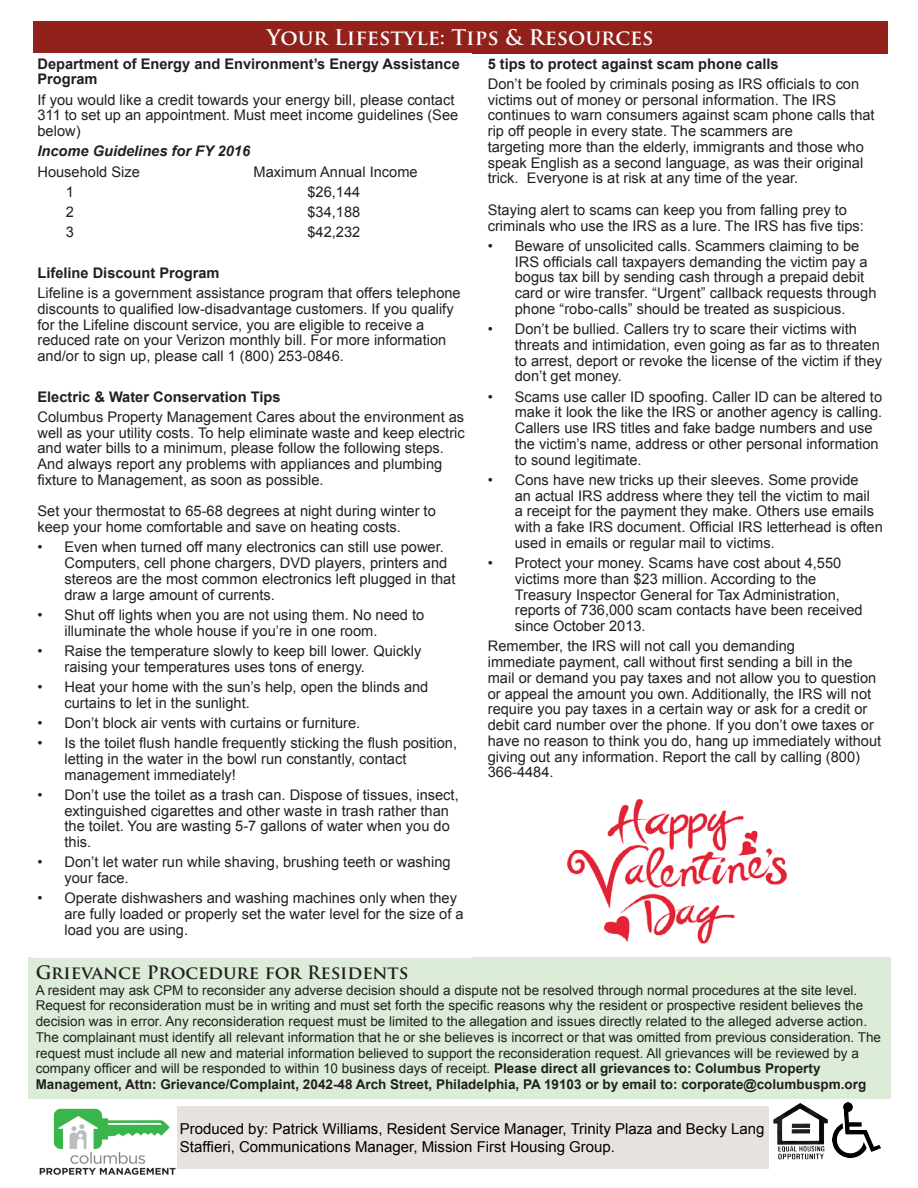
<style>
.page{position:relative;width:918px;height:1188px;background:#fff}
.page>*{position:absolute;margin:0;border:0;box-sizing:border-box;transform-origin:0 0}
.t1{font:700 21px "Trajan Pro";color:#fff}
.t2{font:700 18px "Trajan Pro";color:#231f20}
.t3{font:15px/18px "Arial";color:#000}
.t4{font:14.7px/15.8px "Arial";color:#231f20}
.t5{font:700 14.7px/15.8px "Arial";color:#231f20}
.t6{font:italic 700 14.7px "Arial";color:#231f20}
.t7{font:13.5px/15.8px "Arial";color:#231f20}
.s1{font-weight:700}
</style>
<div class="page">
<img style="left:39px;top:1108px;width:137px;height:66px">
<div style="left:177px;top:1106px;width:591px;height:62px;background:#e6e3df"></div>
<img style="left:768px;top:1103px;width:60px;height:60px">
<img style="left:832px;top:1103px;width:48px;height:55px">
<div style="left:28px;top:958px;width:862px;height:141px;background:#ddecd9"></div>
<div style="left:33px;top:21px;width:854px;height:32px;background:#92211b"></div>
<img style="left:567px;top:799px;width:220px;height:145px">
<p class="t1" style="left:267px;top:25px;width:388px">Your Lifestyle: Tips &amp; Resources</p>
<p class="t5" style="left:38px;top:56px;width:424px">Department of Energy and Environment’s Energy Assistance<br>Program</p>
<p class="t4" style="left:38px;top:92px;width:422px">If you would like a credit towards your energy bill, please contact<br>311 to set up an appointment. Must meet income guidelines (See below)</p>
<p class="t6" style="left:38px;top:141px;width:214px">Income Guidelines for FY 2016</p>
<p class="t4" style="left:38px;top:164px;width:104px">Household Size</p>
<p class="t4" style="left:253px;top:164px;width:166px">Maximum Annual Income</p>
<p class="t4" style="left:66px;top:184px;width:10px">1</p>
<p class="t4" style="left:308px;top:184px;width:54px">$26,144</p>
<p class="t4" style="left:66px;top:204px;width:10px">2</p>
<p class="t4" style="left:308px;top:204px;width:54px">$34,188</p>
<p class="t4" style="left:66px;top:224px;width:10px">3</p>
<p class="t4" style="left:308px;top:224px;width:54px">$42,232</p>
<p class="t5" style="left:38px;top:265px;width:184px">Lifeline Discount Program</p>
<p class="t4" style="left:38px;top:285px;width:425px">Lifeline is a government assistance program that offers telephone discounts to qualified low-disadvantage customers. If you qualify for the Lifeline discount service, you are eligible to receive a reduced rate on your Verizon monthly bill. For more information and/or to sign up, please call 1 (800) 253-0846.</p>
<p class="t5" style="left:38px;top:389px;width:245px">Electric &amp; Water Conservation Tips</p>
<p class="t4" style="left:38px;top:409px;width:429px">Columbus Property Management Cares about the environment as well as your utility costs. To help eliminate waste and keep electric and water bills to a minimum, please follow the following steps.<br>And always report any problems with appliances and plumbing fixture to Management, as soon as possible.</p>
<p class="t4" style="left:38px;top:503px;width:400px">Set your thermostat to 65-68 degrees at night during winter to keep your home comfortable and save on heating costs.</p>
<p class="t4" style="left:64px;top:539px;width:392px;text-indent:-27px">• Even when turned off many electronics can still use power.<br>Computers, cell phone chargers, DVD players, printers and stereos are the most common electronics left plugged in that draw a large amount of currents.</p>
<p class="t4" style="left:64px;top:607px;width:361px;text-indent:-27px">• Shut off lights when you are not using them. No need to illuminate the whole house if you’re in one room.</p>
<p class="t4" style="left:64px;top:643px;width:358px;text-indent:-27px">• Raise the temperature slowly to keep bill lower. Quickly raising your temperatures uses tons of energy.</p>
<p class="t4" style="left:64px;top:679px;width:365px;text-indent:-27px">• Heat your home with the sun’s help, open the blinds and curtains to let in the sunlight.</p>
<p class="t4" style="left:38px;top:715px;width:324px">• Don’t block air vents with curtains or furniture.</p>
<p class="t4" style="left:64px;top:735px;width:394px;text-indent:-27px">• Is the toilet flush handle frequently sticking the flush position, letting in the water in the bowl run constantly, contact management immediately!</p>
<p class="t4" style="left:64px;top:787px;width:396px;text-indent:-27px">• Don’t use the toilet as a trash can. Dispose of tissues, insect, extinguished cigarettes and other waste in trash rather than the toilet. You are wasting 5-7 gallons of water when you do this.</p>
<p class="t4" style="left:64px;top:854px;width:388px;text-indent:-27px">• Don’t let water run while shaving, brushing teeth or washing your face.</p>
<p class="t4" style="left:64px;top:890px;width:401px;text-indent:-27px">• Operate dishwashers and washing machines only when they are fully loaded or properly set the water level for the size of a load you are using.</p>
<p class="t5" style="left:488px;top:56px;width:292px">5 tips to protect against scam phone calls</p>
<p class="t4" style="left:488px;top:76px;width:388px">Don’t be fooled by criminals posing as IRS officials to con victims out of money or personal information. The IRS continues to warn consumers against scam phone calls that rip off people in every state. The scammers are<br>targeting more than the elderly, immigrants and those who speak English as a second language, as was their original trick. Everyone is at risk at any time of the year.</p>
<p class="t4" style="left:488px;top:202px;width:378px">Staying alert to scams can keep you from falling prey to criminals who use the IRS as a lure. The IRS has five tips:</p>
<p class="t4" style="left:515px;top:238px;width:363px;text-indent:-27px">• Beware of unsolicited calls. Scammers claiming to be IRS officials call taxpayers demanding the victim pay a bogus tax bill by sending cash through a prepaid debit card or wire transfer. “Urgent” callback requests through phone “robo-calls” should be treated as suspicious.</p>
<p class="t4" style="left:515px;top:321px;width:369px;text-indent:-27px">• Don’t be bullied. Callers try to scare their victims with threats and intimidation, even going as far as to threaten to arrest, deport or revoke the license of the victim if they don’t get money.</p>
<p class="t4" style="left:515px;top:389px;width:369px;text-indent:-27px">• Scams use caller ID spoofing. Caller ID can be altered to make it look the like the IRS or another agency is calling.<br>Callers use IRS titles and fake badge numbers and use the victim’s name, address or other personal information to sound legitimate.</p>
<p class="t4" style="left:515px;top:472px;width:370px;text-indent:-27px">• Cons have new tricks up their sleeves. Some provide<br>an actual IRS address where they tell the victim to mail<br>a receipt for the payment they make. Others use emails with a fake IRS document. Official IRS letterhead is often used in emails or regular mail to victims.</p>
<p class="t4" style="left:515px;top:555px;width:349px;text-indent:-27px">• Protect your money. Scams have cost about 4,550 victims more than $23 million. According to the Treasury Inspector General for Tax Administration, reports of 736,000 scam contacts have been received since October 2013.</p>
<p class="t4" style="left:488px;top:638px;width:395px">Remember, the IRS will not call you demanding<br>immediate payment, call without first sending a bill in the mail or demand you pay taxes and not allow you to question or appeal the amount you own. Additionally, the IRS will not require you pay taxes in a certain way or ask for a credit or debit card number over the phone. If you don’t owe taxes or have no reason to think you do, hang up immediately without giving out any information. Report the call by calling (800)<br>366-4484.</p>
<p class="t2" style="left:36px;top:961px;width:374px">Grievance Procedure for Residents</p>
<p class="t7" style="left:36px;top:982px;width:847px">A resident may ask CPM to reconsider any adverse decision should a dispute not be resolved through normal procedures at the site level.<br>Request for reconsideration must be in writing and must set forth the specific reasons why the resident or prospective resident believes the decision was in error. Any reconsideration request must be limited to the allegation and issues directly related to the alleged adverse action.<br>The complainant must identify all relevant information that he or she believes is incorrect or that was omitted from previous consideration. The request must include all new and material information believed to support the reconsideration request. All grievances will be reviewed by a company officer and will be responded to within 10 business days of receipt. <span class="s1">Please direct all grievances to: Columbus Property Management, Attn: Grievance/Complaint, 2042-48 Arch Street, Philadelphia, PA 19103 or by email to: corporate@columbuspm.org</span></p>
<p class="t3" style="left:180px;top:1119px;width:586px">Produced by: Patrick Williams, Resident Service Manager, Trinity Plaza and Becky Lang<br>Staffieri, Communications Manager, Mission First Housing Group.</p>
</div>
